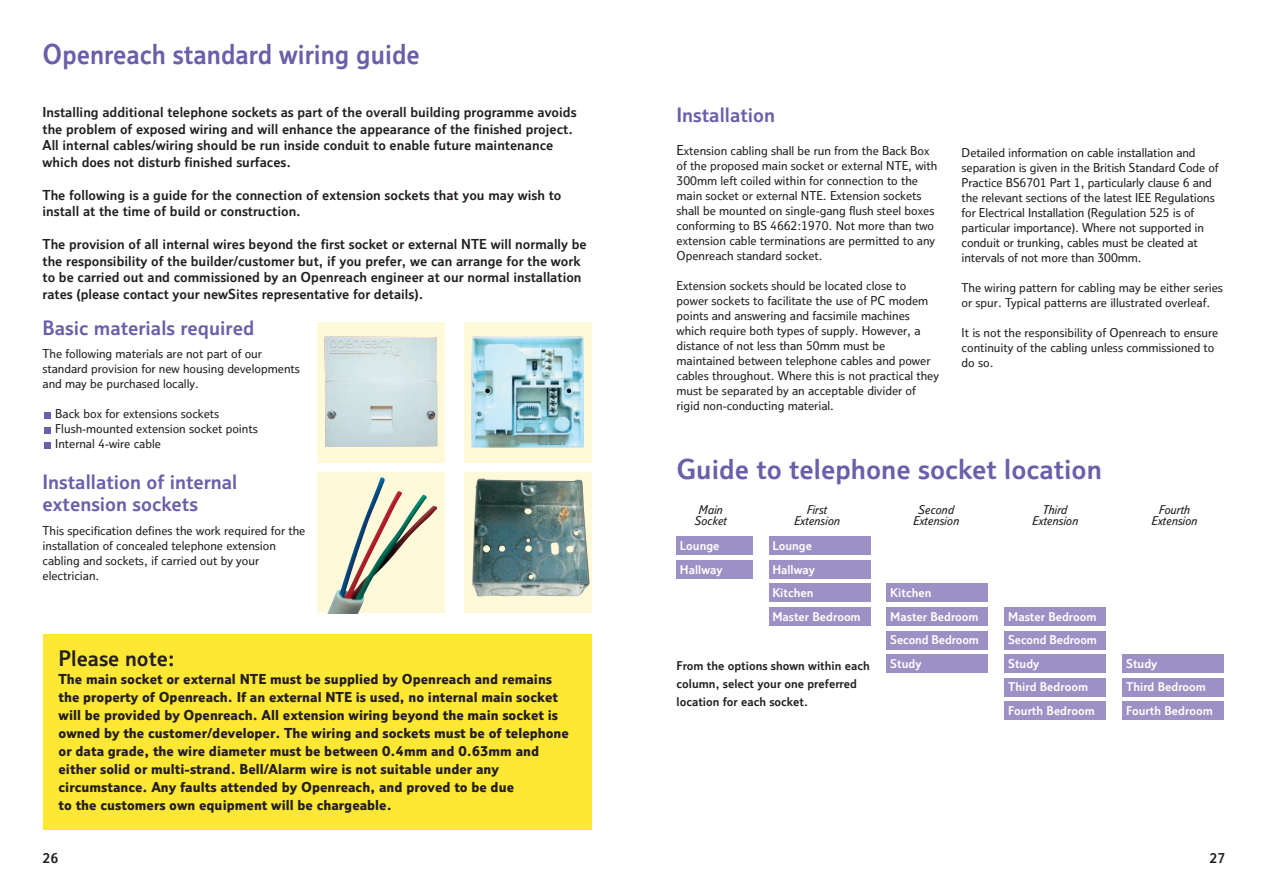
<style>
.page{position:relative;width:1268px;height:893px;background:#fff}
.page>*{position:absolute;margin:0;border:0;box-sizing:border-box;transform-origin:0 0}
.t1{font:27px "BT Bold";color:#6d5ea9}
.t2{font:27px "BT Bold";color:#6d5ea9;scale:.93 1}
.t3{font:21px "BT Bold";color:#231f20}
.t4{font:19.5px/22.5px "BT Bold";color:#6d5ea9}
.t5{font:13.5px/16.5px "BT Bold";color:#231f20}
.t6{font:700 13.5px/18px "BT Extra";color:#231f20}
.t7{font:12px/15px "BT Medium";color:#231f20}
.t8{font:11.85px/23.5px "BT Bold";color:#fff}
.t9{font:11.85px/17.9px "BT Bold";color:#231f20}
.t10{font:italic 11.85px "BT Medium";color:#231f20}
.s1{font-size:13.5px}
</style>
<div class="page">
<div style="left:676px;top:536px;width:77px;height:19px;background:#9c90c5"></div>
<div style="left:768px;top:536px;width:101px;height:19px;background:#9c90c5"></div>
<div style="left:676px;top:560px;width:77px;height:19px;background:#9c90c5"></div>
<div style="left:768px;top:560px;width:101px;height:19px;background:#9c90c5"></div>
<div style="left:768px;top:584px;width:101px;height:18px;background:#9c90c5"></div>
<div style="left:768px;top:607px;width:101px;height:19px;background:#9c90c5"></div>
<div style="left:886px;top:584px;width:101px;height:18px;background:#9c90c5"></div>
<div style="left:886px;top:607px;width:101px;height:19px;background:#9c90c5"></div>
<div style="left:886px;top:631px;width:101px;height:18px;background:#9c90c5"></div>
<div style="left:886px;top:654px;width:101px;height:19px;background:#9c90c5"></div>
<div style="left:1004px;top:607px;width:101px;height:19px;background:#9c90c5"></div>
<div style="left:1004px;top:631px;width:101px;height:18px;background:#9c90c5"></div>
<div style="left:1004px;top:654px;width:101px;height:19px;background:#9c90c5"></div>
<div style="left:1004px;top:678px;width:101px;height:18px;background:#9c90c5"></div>
<div style="left:1004px;top:701px;width:101px;height:19px;background:#9c90c5"></div>
<div style="left:1122px;top:654px;width:101px;height:19px;background:#9c90c5"></div>
<div style="left:1122px;top:678px;width:101px;height:18px;background:#9c90c5"></div>
<div style="left:1122px;top:701px;width:101px;height:19px;background:#9c90c5"></div>
<div style="left:44px;top:442px;width:7px;height:6px;background:#6d5ea9"></div>
<div style="left:44px;top:427px;width:7px;height:6px;background:#6d5ea9"></div>
<div style="left:44px;top:412px;width:7px;height:6px;background:#6d5ea9"></div>
<div style="left:463px;top:472px;width:128px;height:141px;background:#fef9d9"></div>
<img style="left:471px;top:479px;width:118px;height:117px">
<div style="left:317px;top:472px;width:127px;height:141px;background:#fef9d9"></div>
<img style="left:327px;top:477px;width:110px;height:136px">
<div style="left:317px;top:322px;width:127px;height:141px;background:#fef9d9"></div>
<img style="left:324px;top:336px;width:113px;height:111px">
<div style="left:463px;top:322px;width:128px;height:141px;background:#fef9d9"></div>
<img style="left:471px;top:336px;width:113px;height:112px">
<div style="left:43px;top:634px;width:548px;height:196px;background:#ffe834"></div>
<h1 class="t2" style="left:43px;top:44px;width:407px">Openreach standard wiring guide</h1>
<p class="t5" style="left:43px;top:105px;width:535px">Installing additional telephone sockets as part of the overall building programme avoids the problem of exposed wiring and will enhance the appearance of the finished project.<br>All internal cables/wiring should be run inside conduit to enable future maintenance which does not disturb finished surfaces.</p>
<p class="t5" style="left:43px;top:188px;width:520px">The following is a guide for the connection of extension sockets that you may wish to install at the time of build or construction.</p>
<p class="t5" style="left:43px;top:237px;width:545px">The provision of all internal wires beyond the first socket or external NTE will normally be the responsibility of the builder/customer but, if you prefer, we can arrange for the work to be carried out and commissioned by an Openreach engineer at our normal installation rates (please contact your newSites representative for details).</p>
<h3 class="t4" style="left:43px;top:318px;width:213px">Basic materials required</h3>
<p class="t7" style="left:43px;top:348px;width:259px">The following materials are not part of our standard provision for new housing developments and may be purchased locally.</p>
<p class="t7" style="left:55px;top:408px;width:204px">Back box for extensions sockets<br>Flush-mounted extension socket points<br>Internal 4-wire cable</p>
<h3 class="t4" style="left:43px;top:472px;width:196px">Installation of internal extension sockets</h3>
<p class="t7" style="left:43px;top:524px;width:264px">This specification defines the work required for the installation of concealed telephone extension cabling and sockets, if carried out by your electrician.</p>
<h2 class="t3" style="left:59px;top:651px;width:118px">Please note:</h2>
<p class="t6" style="left:59px;top:672px;width:512px">The main socket or external NTE must be supplied by Openreach and remains the property of Openreach. If an external NTE is used, no internal main socket will be provided by Openreach. All extension wiring beyond the main socket is owned by the customer/developer. The wiring and sockets must be of telephone or data grade, the wire diameter must be between 0.4mm and 0.63mm and either solid or multi-strand. Bell/Alarm wire is not suitable under any circumstance. Any faults attended by Openreach, and proved to be due<br>to the customers own equipment will be chargeable.</p>
<h3 class="t4" style="left:676px;top:106px;width:100px">Installation</h3>
<p class="t7" style="left:676px;top:144px;width:262px"><span class="s1">E</span>xtension cabling shall be run from the Back Box of the proposed main socket or external NTE, with 300mm left coiled within for connection to the main socket or external NTE. Extension sockets shall be mounted on single-gang flush steel boxes conforming to BS 4662:1970. Not more than two extension cable terminations are permitted to any Openreach standard socket.</p>
<p class="t7" style="left:676px;top:279px;width:264px">Extension sockets should be located close to power sockets to facilitate the use of PC modem points and answering and facsimile machines which require both types of supply. However, a distance of not less than 50mm must be maintained between telephone cables and power cables throughout. Where this is not practical they must be separated by an acceptable divider of rigid non-conducting material.</p>
<p class="t7" style="left:961px;top:146px;width:258px">Detailed information on cable installation and separation is given in the British Standard Code of Practice BS6701 Part 1, particularly clause 6 and the relevant sections of the latest IEE Regulations for Electrical Installation (Regulation 525 is of particular importance). Where not supported in conduit or trunking, cables must be cleated at intervals of not more than 300mm.</p>
<p class="t7" style="left:961px;top:281px;width:263px">The wiring pattern for cabling may be either series or spur. Typical patterns are illustrated overleaf.</p>
<p class="t7" style="left:961px;top:326px;width:258px">It is not the responsibility of Openreach to ensure continuity of the cabling unless commissioned to do so.</p>
<h1 class="t1" style="left:676px;top:459px;width:427px">Guide to telephone socket location</h1>
<p class="t10" style="left:698px;top:505px;width:26px">Main</p>
<p class="t10" style="left:806px;top:505px;width:22px">First</p>
<p class="t10" style="left:917px;top:505px;width:37px">Second</p>
<p class="t10" style="left:1043px;top:505px;width:25px">Third</p>
<p class="t10" style="left:1158px;top:505px;width:33px">Fourth</p>
<p class="t10" style="left:694px;top:517px;width:34px">Socket</p>
<p class="t10" style="left:793px;top:517px;width:47px">Extension</p>
<p class="t10" style="left:913px;top:517px;width:47px">Extension</p>
<p class="t10" style="left:1032px;top:517px;width:47px">Extension</p>
<p class="t10" style="left:1151px;top:517px;width:47px">Extension</p>
<p class="t8" style="left:679px;top:535px;width:41px">Lounge</p>
<p class="t8" style="left:772px;top:535px;width:41px">Lounge</p>
<p class="t8" style="left:679px;top:558px;width:44px">Hallway</p>
<p class="t8" style="left:772px;top:558px;width:90px">Hallway<br>Kitchen<br>Master Bedroom</p>
<p class="t9" style="left:676px;top:658px;width:195px">From the options shown within each column, select your one preferred location for each socket.</p>
<p class="t8" style="left:890px;top:582px;width:90px">Kitchen<br>Master Bedroom<br>Second Bedroom<br>Study</p>
<p class="t8" style="left:1008px;top:606px;width:90px">Master Bedroom<br>Second Bedroom<br>Study<br>Third Bedroom<br>Fourth Bedroom</p>
<p class="t8" style="left:1125px;top:653px;width:88px">Study<br>Third Bedroom<br>Fourth Bedroom</p>
<p class="t5" style="left:43px;top:851px;width:17px">26</p>
<p class="t5" style="left:1209px;top:851px;width:17px">27</p>
</div>
